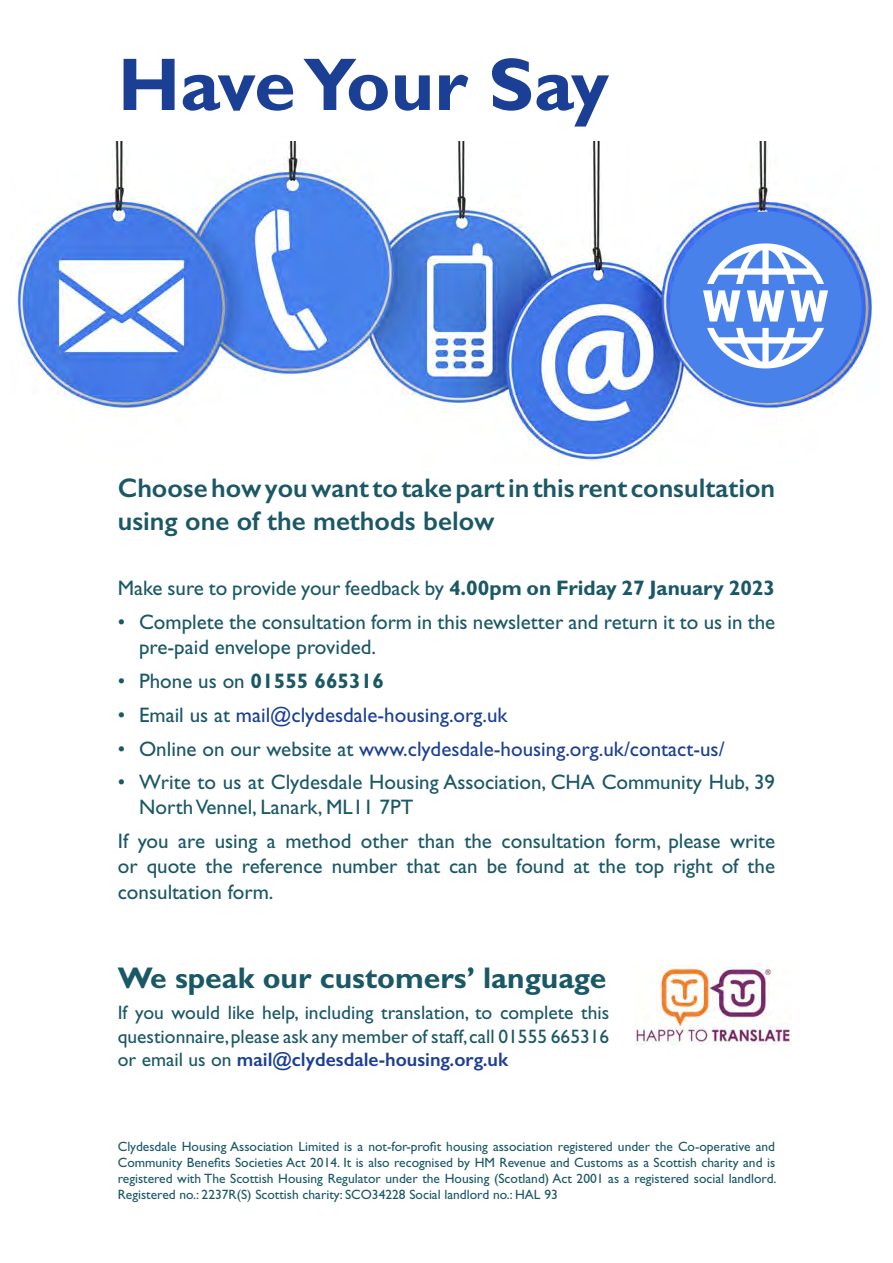
<style>
.page{position:relative;width:893px;height:1263px;background:#fff}
.page>*{position:absolute;margin:0;border:0;box-sizing:border-box;transform-origin:0 0}
.t1{font:700 75px "Gill Sans";letter-spacing:-.01em;color:#1b3f94}
.t2{font:700 30px "Gill Sans";color:#1b5866}
.t3{font:600 27px/32.4px "Gill Sans";color:#1b5866}
.t4{font:21px/25.2px "Gill Sans";color:#1b5866}
.t5{font:21px "Gill Sans";color:#1b3f94}
.t6{font:700 21px "Gill Sans";color:#1b5866}
.t7{font:19.5px/23.4px "Gill Sans";color:#1b5866;text-align:justify}
.t8{font:13.5px/16.2px "Gill Sans";color:#1b5866;text-align:justify}
.s1{font-weight:700}
.s2{font-weight:400}
.s3{color:#1b5866}
.s4{font-weight:600;color:#1b3f94}
</style>
<div class="page">
<img style="left:16px;top:141px;width:859px;height:324px">
<div style="left:670px;top:212px;width:191px;height:191px;background:#4881ea;border-radius:50%"></div>
<svg style="left:703px;top:243px;width:125px;height:125px"></svg>
<img style="left:634px;top:965px;width:158px;height:79px">
<h1 class="t1" style="left:118px;top:40px;width:493px">Have Your Say</h1>
<h3 class="t3" style="left:118px;top:472px;width:659px">Choose how you want to take part in this rent consultation using one of the methods below</h3>
<h3 class="t4" style="left:118px;top:576px;width:659px">Make sure to provide your feedback by <span class="s1">4.00pm on Friday 27 January 2023</span></h3>
<h3 class="t4" style="left:139px;top:610px;width:638px;text-indent:-21px">• Complete the consultation form in this newsletter and return it to us in the pre-paid envelope provided.</h3>
<h3 class="t6" style="left:118px;top:669px;width:268px"><span class="s2">• Phone us on</span> 01555 665316</h3>
<h3 class="t5" style="left:118px;top:703px;width:391px"><span class="s3">• Email us at</span> mail@clydesdale-housing.org.uk</h3>
<h3 class="t5" style="left:118px;top:736px;width:608px"><span class="s3">• Online on our website at</span> www.clydesdale-housing.org.uk/contact-us/</h3>
<h3 class="t4" style="left:139px;top:770px;width:638px;text-indent:-21px">• Write to us at Clydesdale Housing Association, CHA Community Hub, 39<br>North Vennel, Lanark, ML11 7PT</h3>
<h3 class="t4" style="left:118px;top:829px;width:659px;text-align:justify">If you are using a method other than the consultation form, please write or quote the reference number that can be found at the top right of the consultation form.</h3>
<h2 class="t2" style="left:118px;top:960px;width:490px">We speak our customers’ language</h2>
<h3 class="t7" style="left:118px;top:1001px;width:493px">If you would like help, including translation, to complete this questionnaire, please ask any member of staff, call 01555 665316 or email us on <span class="s4">mail@clydesdale-housing.org.uk</span></h3>
<p class="t8" style="left:118px;top:1138px;width:660px">Clydesdale Housing Association Limited is a not-for-profit housing association registered under the Co-operative and Community Benefits Societies Act 2014. It is also recognised by HM Revenue and Customs as a Scottish charity and is registered with The Scottish Housing Regulator under the Housing (Scotland) Act 2001 as a registered social landlord.<br>Registered no.: 2237R(S) Scottish charity: SCO34228 Social landlord no.: HAL 93</p>
</div>
